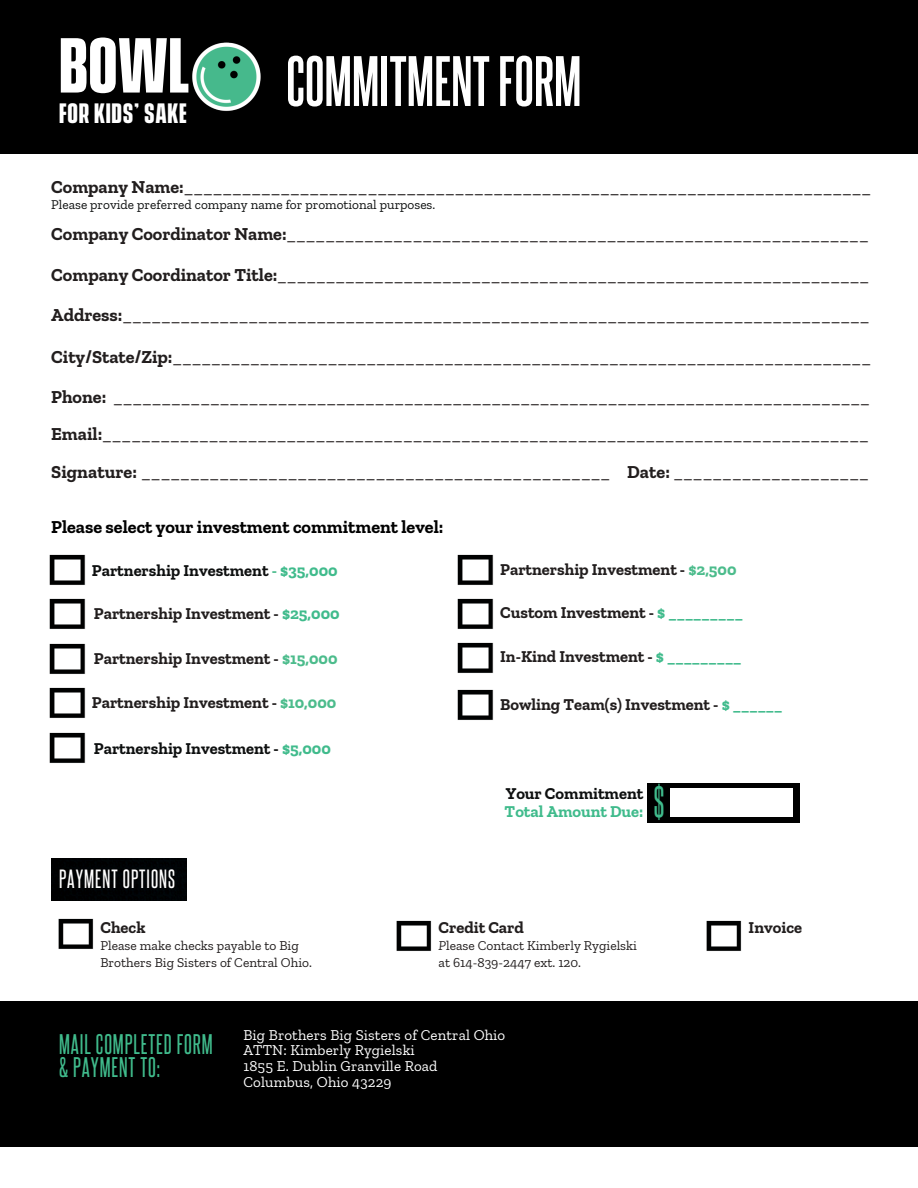
<style>
.page{position:relative;width:918px;height:1188px;background:#fff}
.page>*{position:absolute;margin:0;border:0;box-sizing:border-box;transform-origin:0 0}
.t1{font:700 70.95px "Vanguard CF";color:#fff}
.t2{font:700 60.6px "Steelfish Rg";color:#fff}
.t3{font:39.45px "Steelfish Rg";color:#40bb8c}
.t4{font:700 25.5px "Vanguard CF";letter-spacing:.03em;color:#fff}
.t5{font:24.15px/23px "Steelfish Rg";letter-spacing:.035em;color:#40bb8c}
.t6{font:22.35px "Steelfish Rg";letter-spacing:.045em;color:#fff}
.t7{font:18.15px/37.8px "Zilla Slab";color:#221e1e;text-align:justify}
.t8{font:700 18.15px "Zilla Slab";color:#000}
.t9{font:700 16.5px "Zilla Slab";color:#221e1e}
.t10{font:700 16.5px "Zilla Slab";color:#0e1010}
.t11{font:700 16.5px/18px "Zilla Slab";color:#40bb8c}
.t12{font:15px/15.8px "Zilla Slab";letter-spacing:.01em;color:#fff}
.t13{font:13.5px/16.8px "Zilla Slab";color:#221e1e}
.t14{font:13.35px "Zilla Slab";color:#0e1010}
.s1{font-weight:700}
.s2{color:#4abb8c}
.s3{color:#40bb8c}
.s4{color:#4cbc8c}
.s5{color:#0e1010}
.s6{font-style:italic}
</style>
<div class="page">
<div style="left:0;top:1001px;width:918px;height:146px;background:#000"></div>
<div style="left:51px;top:858px;width:135px;height:42px;background:#000103"></div>
<div style="left:0;top:0;width:918px;height:154px;background:#000"></div>
<img style="left:192px;top:42px;width:69px;height:69px">
<div style="left:648px;top:783px;width:152px;height:40px;background:#000"></div>
<div style="left:670px;top:788px;width:123px;height:29px;background:#fff"></div>
<img style="left:49px;top:554px;width:37px;height:209px">
<img style="left:457px;top:554px;width:37px;height:119px">
<img style="left:58px;top:918px;width:36px;height:31px">
<img style="left:396px;top:920px;width:36px;height:31px">
<img style="left:706px;top:920px;width:36px;height:31px">
<img style="left:457px;top:689px;width:37px;height:31px">
<h5 class="t1" style="left:59px;top:38px;width:133px">BOWL</h5>
<h5 class="t4" style="left:59px;top:103px;width:129px">FOR KIDS’ SAKE</h5>
<p class="t2" style="left:286px;top:42px;width:297px">COMMITMENTFORM</p>
<p class="t7" style="left:51px;top:168px;width:822px"><span class="s1">Company Name:</span>_______________________________________________________________________</p>
<p class="t14" style="left:51px;top:196px;width:386px">Please provide preferred company name for promotional purposes.</p>
<p class="t7" style="left:51px;top:215px;width:819px"><span class="s1">Company Coordinator Name:</span>____________________________________________________________</p>
<p class="t7" style="left:51px;top:256px;width:819px"><span class="s1">Company Coordinator Title:</span>_____________________________________________________________</p>
<p class="t7" style="left:51px;top:296px;width:820px"><span class="s1">Address:</span>_____________________________________________________________________________</p>
<p class="t7" style="left:51px;top:337px;width:821px"><span class="s1">City/State/Zip:</span>________________________________________________________________________</p>
<p class="t7" style="left:51px;top:378px;width:820px"><span class="s1">Phone:</span> ______________________________________________________________________________ <span class="s1">Email:</span>_______________________________________________________________________________ <span class="s1">Signature:</span> ________________________________________________ <span class="s1">Date:</span> ____________________</p>
<p class="t8" style="left:51px;top:516px;width:394px">Please select your investment commitment level:</p>
<h5 class="t10" style="left:92px;top:561px;width:247px">Partnership Investment <span class="s2">-</span> <span class="s3">$35,000</span></h5>
<p class="t9" style="left:94px;top:604px;width:247px">Partnership Investment - <span class="s3">$25,000</span></p>
<p class="t9" style="left:94px;top:649px;width:245px">Partnership Investment - <span class="s4">$15,000</span></p>
<p class="t9" style="left:92px;top:693px;width:246px">Partnership Investment - <span class="s4">$10,000</span></p>
<p class="t10" style="left:94px;top:738px;width:239px">Partnership Investment - <span class="s3">$5,000</span></p>
<p class="t6" style="left:59px;top:865px;width:118px">PAYMENT OPTIONS</p>
<h4 class="t9" style="left:500px;top:559px;width:238px">Partnership Investment - <span class="s4">$2,500</span></h4>
<p class="t9" style="left:500px;top:603px;width:244px">Custom Investment - <span class="s3">$ _________</span></p>
<p class="t9" style="left:500px;top:646px;width:243px">In-Kind Investment - <span class="s3">$ _________</span></p>
<p class="t9" style="left:500px;top:695px;width:284px">Bowling Team(s) Investment - <span class="s3">$ ______</span></p>
<h5 class="t11" style="left:505px;top:784px;width:140px"><span class="s5">Your Commitment<br></span>Total Amount Due:</h5>
<h5 class="t3" style="left:653px;top:777px;width:13px">$</h5>
<p class="t9" style="left:100px;top:918px;width:47px">Check</p>
<h5 class="t9" style="left:749px;top:918px;width:55px">Invoice</h5>
<p class="t9" style="left:439px;top:918px;width:87px">Credit Card</p>
<h5 class="t13" style="left:439px;top:937px;width:200px"><span class="s6">P</span>lease Contact Kimberly Rygielski at 614-839-2447 ext. 120.</h5>
<p class="t13" style="left:100px;top:937px;width:213px">Please make checks payable to Big<br>Brothers Big Sisters of Central Ohio.</p>
<h6 class="t5" style="left:59px;top:1031px;width:155px">MAIL COMPLETED FORM &amp; PAYMENT TO:</h6>
<h2 class="t12" style="left:243px;top:1027px;width:263px">Big Brothers Big Sisters of Central Ohio<br>ATTN: Kimberly Rygielski</h2>
<h1 class="t12" style="left:243px;top:1058px;width:196px">1855 E. Dublin Granville Road<br>Columbus, Ohio 43229</h1>
</div>
